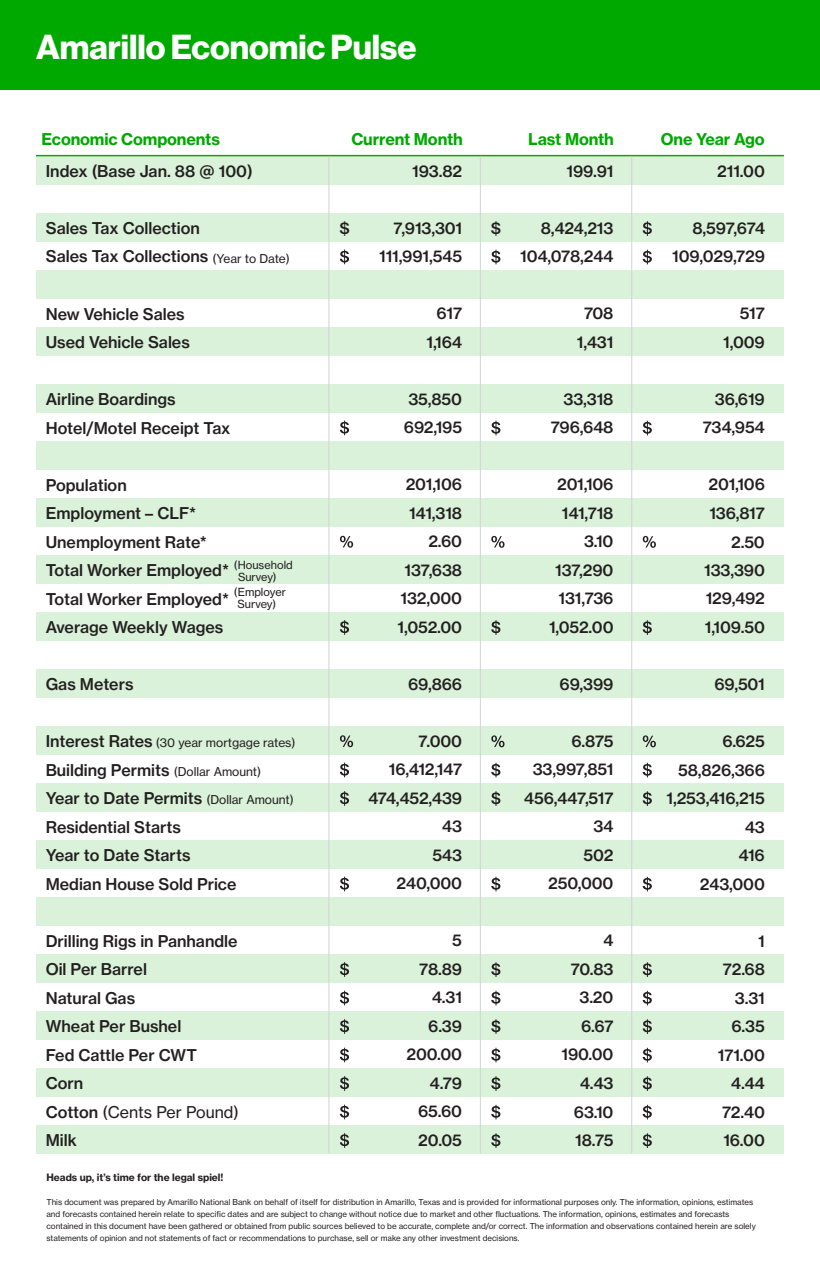
<style>
.page{position:relative;width:820px;height:1278px;background:#fff}
.page>*{position:absolute;margin:0;border:0;box-sizing:border-box;transform-origin:0 0}
.t1{font:34px "N Haas Grotesk DS Pro 75 Bd";color:#fff}
.t2{font:16px/28.6px "N Haas Grotesk TX Pro 65 Md";letter-spacing:-.005em;color:#231f20;text-align:right}
.t3{font:16px "N Haas Grotesk TX Pro 75 Bd";letter-spacing:-.01em;color:#00a900}
.t4{font:16px "N Haas Grotesk TX Pro 55 Rg";color:#231f20}
.t5{font:12px "N Haas Grotesk TX Pro 55 Rg";color:#231f20}
.t6{font:11px/12px "N Haas Grotesk TX Pro 55 Rg";color:#231f20}
.t7{font:10px "N Haas Grotesk TX Pro 75 Bd";color:#231f20}
.t8{font:8px/12px "N Haas Grotesk TX Pro 55 Rg";color:#231f20}
.s1{font-family:"N Haas Grotesk TX Pro 55 Rg";font-size:12px}
.s2{font-family:"N Haas Grotesk TX Pro 65 Md";font-size:16px}
.s3{font-family:"N Haas Grotesk TX Pro 65 Md"}
</style>
<div class="page">
<div style="left:0;top:0;width:819px;height:89px;background:#00a900"></div>
<div style="left:36px;top:156px;width:747px;height:29px;background:#d9f2d9"></div>
<div style="left:36px;top:213px;width:747px;height:29px;background:#d9f2d9"></div>
<div style="left:36px;top:327px;width:747px;height:29px;background:#d9f2d9"></div>
<div style="left:36px;top:270px;width:747px;height:29px;background:#d9f2d9"></div>
<div style="left:36px;top:384px;width:747px;height:29px;background:#d9f2d9"></div>
<div style="left:36px;top:442px;width:747px;height:28px;background:#d9f2d9"></div>
<div style="left:36px;top:499px;width:747px;height:28px;background:#d9f2d9"></div>
<div style="left:36px;top:556px;width:747px;height:28px;background:#d9f2d9"></div>
<div style="left:36px;top:613px;width:747px;height:28px;background:#d9f2d9"></div>
<div style="left:36px;top:669px;width:747px;height:29px;background:#d9f2d9"></div>
<div style="left:36px;top:726px;width:747px;height:29px;background:#d9f2d9"></div>
<div style="left:36px;top:783px;width:747px;height:29px;background:#d9f2d9"></div>
<div style="left:36px;top:840px;width:747px;height:29px;background:#d9f2d9"></div>
<div style="left:36px;top:897px;width:747px;height:29px;background:#d9f2d9"></div>
<div style="left:36px;top:954px;width:747px;height:29px;background:#d9f2d9"></div>
<div style="left:36px;top:1011px;width:747px;height:29px;background:#d9f2d9"></div>
<div style="left:36px;top:1068px;width:747px;height:29px;background:#d9f2d9"></div>
<div style="left:36px;top:1125px;width:747px;height:29px;background:#d9f2d9"></div>
<svg style="left:642px;top:221px;width:9px;height:15px"></svg>
<svg style="left:642px;top:250px;width:9px;height:14px"></svg>
<svg style="left:642px;top:421px;width:9px;height:14px"></svg>
<svg style="left:642px;top:536px;width:13px;height:12px"></svg>
<svg style="left:642px;top:620px;width:9px;height:15px"></svg>
<svg style="left:642px;top:735px;width:13px;height:12px"></svg>
<svg style="left:642px;top:763px;width:9px;height:14px"></svg>
<svg style="left:642px;top:791px;width:9px;height:15px"></svg>
<svg style="left:642px;top:877px;width:9px;height:14px"></svg>
<svg style="left:642px;top:962px;width:9px;height:15px"></svg>
<svg style="left:642px;top:991px;width:9px;height:14px"></svg>
<svg style="left:642px;top:1019px;width:9px;height:15px"></svg>
<svg style="left:642px;top:1048px;width:9px;height:14px"></svg>
<svg style="left:642px;top:1076px;width:9px;height:15px"></svg>
<svg style="left:642px;top:1105px;width:9px;height:14px"></svg>
<svg style="left:642px;top:1133px;width:9px;height:15px"></svg>
<hr style="left:36px;top:155px;width:747px;height:1px;background:#00a900">
<hr style="left:630px;top:156px;width:1px;height:997px;background:#d1d3d4">
<hr style="left:479px;top:156px;width:1px;height:997px;background:#d1d3d4">
<hr style="left:328px;top:156px;width:1px;height:997px;background:#d1d3d4">
<svg style="left:491px;top:250px;width:9px;height:14px"></svg>
<svg style="left:491px;top:421px;width:9px;height:14px"></svg>
<svg style="left:491px;top:536px;width:13px;height:12px"></svg>
<svg style="left:491px;top:620px;width:9px;height:15px"></svg>
<svg style="left:491px;top:735px;width:13px;height:12px"></svg>
<svg style="left:491px;top:763px;width:9px;height:14px"></svg>
<svg style="left:491px;top:791px;width:9px;height:15px"></svg>
<svg style="left:491px;top:877px;width:9px;height:14px"></svg>
<svg style="left:491px;top:962px;width:9px;height:15px"></svg>
<svg style="left:491px;top:991px;width:9px;height:14px"></svg>
<svg style="left:491px;top:1019px;width:9px;height:15px"></svg>
<svg style="left:491px;top:1048px;width:9px;height:14px"></svg>
<svg style="left:491px;top:1076px;width:9px;height:15px"></svg>
<svg style="left:491px;top:1105px;width:9px;height:14px"></svg>
<svg style="left:491px;top:1133px;width:9px;height:15px"></svg>
<svg style="left:340px;top:250px;width:9px;height:14px"></svg>
<svg style="left:340px;top:421px;width:9px;height:14px"></svg>
<svg style="left:340px;top:536px;width:13px;height:12px"></svg>
<svg style="left:339px;top:620px;width:10px;height:15px"></svg>
<svg style="left:340px;top:735px;width:13px;height:12px"></svg>
<svg style="left:340px;top:763px;width:9px;height:14px"></svg>
<svg style="left:339px;top:791px;width:10px;height:15px"></svg>
<svg style="left:340px;top:877px;width:9px;height:14px"></svg>
<svg style="left:339px;top:962px;width:10px;height:15px"></svg>
<svg style="left:340px;top:991px;width:9px;height:14px"></svg>
<svg style="left:339px;top:1019px;width:10px;height:15px"></svg>
<svg style="left:340px;top:1048px;width:9px;height:14px"></svg>
<svg style="left:339px;top:1076px;width:10px;height:15px"></svg>
<svg style="left:339px;top:1105px;width:10px;height:14px"></svg>
<svg style="left:339px;top:1133px;width:10px;height:15px"></svg>
<h1 class="t1" style="left:36px;top:27px;width:382px">Amarillo Economic Pulse</h1>
<p class="t3" style="left:41px;top:129px;width:180px">Economic Components</p>
<p class="t3" style="left:351px;top:129px;width:113px">Current Month</p>
<p class="t3" style="left:528px;top:129px;width:87px">Last Month</p>
<p class="t3" style="left:660px;top:129px;width:105px">One Year Ago</p>
<p class="t2" style="left:716px;top:157px;width:49px">211.00</p>
<p class="t2" style="left:46px;top:157px;width:208px">Index (Base Jan. 88 @ 100)</p>
<p class="t2" style="left:412px;top:157px;width:51px">193.82</p>
<p class="t2" style="left:566px;top:157px;width:48px">199.91</p>
<p class="t2" style="left:46px;top:214px;width:245px;text-align:left">Sales Tax Collection<br>Sales Tax Collections <span class="s1">(Year to Date)</span></p>
<p class="t2" style="left:46px;top:299px;width:145px;text-align:left">New Vehicle Sales<br>Used Vehicle Sales</p>
<p class="t2" style="left:46px;top:385px;width:186px;text-align:left">Airline Boardings<br>Hotel/Motel Receipt Tax</p>
<p class="t2" style="left:46px;top:470px;width:185px;text-align:left">Population<br>Employment – CLF*<br>Unemployment Rate*<br>Total Worker Employed*<br>Total Worker Employed*<br>Average Weekly Wages</p>
<p class="t6" style="left:238px;top:559px;width:56px;text-indent:-4px">(Household<br>Survey)</p>
<p class="t6" style="left:234px;top:586px;width:54px;text-align:center">(Employer<br>Survey)</p>
<p class="t2" style="left:46px;top:670px;width:89px">Gas Meters</p>
<p class="t5" style="left:46px;top:735px;width:251px"><span class="s2">Interest Rates</span> (30 year mortgage rates)</p>
<p class="t2" style="left:46px;top:755px;width:249px;text-align:left">Building Permits <span class="s1">(Dollar Amount)<br></span>Year to Date Permits <span class="s1">(Dollar Amount)<br></span>Residential Starts<br>Year to Date Starts<br>Median House Sold Price</p>
<p class="t2" style="left:46px;top:926px;width:193px;text-align:left">Drilling Rigs in Panhandle<br>Oil Per Barrel<br>Natural Gas<br>Wheat Per Bushel<br>Fed Cattle Per CWT<br>Corn</p>
<p class="t4" style="left:46px;top:1102px;width:194px"><span class="s3">Cotton</span> (Cents Per Pound)</p>
<p class="t2" style="left:46px;top:1126px;width:33px">Milk</p>
<p class="t2" style="left:339px;top:214px;width:12px">$</p>
<p class="t2" style="left:379px;top:214px;width:84px">7,913,301<br>111,991,545</p>
<p class="t2" style="left:426px;top:299px;width:37px">617<br>1,164</p>
<p class="t2" style="left:404px;top:385px;width:60px;text-align:left">35,850<br>692,195</p>
<p class="t2" style="left:397px;top:470px;width:66px">201,106<br>141,318<br>2.60<br>137,638<br>132,000<br>1,052.00</p>
<p class="t2" style="left:408px;top:670px;width:55px">69,866</p>
<p class="t2" style="left:368px;top:727px;width:95px">7.000<br>16,412,147<br>474,452,439<br>43<br>543<br>240,000</p>
<p class="t2" style="left:406px;top:926px;width:57px">5<br>78.89<br>4.31<br>6.39<br>200.00<br>4.79<br>65.60<br>20.05</p>
<p class="t2" style="left:490px;top:214px;width:12px">$</p>
<p class="t2" style="left:520px;top:214px;width:95px">8,424,213<br>104,078,244</p>
<p class="t2" style="left:576px;top:299px;width:38px;text-align:center">708<br>1,431</p>
<p class="t2" style="left:550px;top:385px;width:64px">33,318<br>796,648</p>
<p class="t2" style="left:548px;top:470px;width:66px">201,106<br>141,718<br>3.10<br>137,290<br>131,736<br>1,052.00</p>
<p class="t2" style="left:559px;top:670px;width:55px">69,399</p>
<p class="t2" style="left:523px;top:727px;width:91px">6.875<br>33,997,851<br>456,447,517<br>34<br>502<br>250,000</p>
<p class="t2" style="left:561px;top:926px;width:53px">4<br>70.83<br>3.20<br>6.67<br>190.00<br>4.43<br>63.10<br>18.75</p>
<p class="t2" style="left:672px;top:214px;width:94px">8,597,674<br>109,029,729</p>
<p class="t2" style="left:722px;top:299px;width:43px">517<br>1,009</p>
<p class="t2" style="left:702px;top:385px;width:64px">36,619<br>734,954</p>
<p class="t2" style="left:703px;top:470px;width:62px">201,106<br>136,817<br>2.50<br>133,390<br>129,492<br>1,109.50</p>
<p class="t2" style="left:714px;top:670px;width:52px">69,501</p>
<p class="t2" style="left:666px;top:727px;width:100px">6.625<br>58,826,366<br>1,253,416,215<br>43<br>416<br>243,000</p>
<p class="t2" style="left:717px;top:926px;width:48px">1<br>72.68<br>3.31<br>6.35<br>171.00<br>4.44<br>72.40<br>16.00</p>
<p class="t7" style="left:46px;top:1171px;width:178px">Heads up, it’s time for the legal spiel!</p>
<p class="t8" style="left:46px;top:1196px;width:710px">This document was prepared by Amarillo National Bank on behalf of itself for distribution in Amarillo, Texas and is provided for informational purposes only. The information, opinions, estimates and forecasts contained herein relate to specific dates and are subject to change without notice due to market and other fluctuations. The information, opinions, estimates and forecasts contained in this document have been gathered or obtained from public sources believed to be accurate, complete and/or correct. The information and observations contained herein are solely statements of opinion and not statements of fact or recommendations to purchase, sell or make any other investment decisions.</p>
</div>
